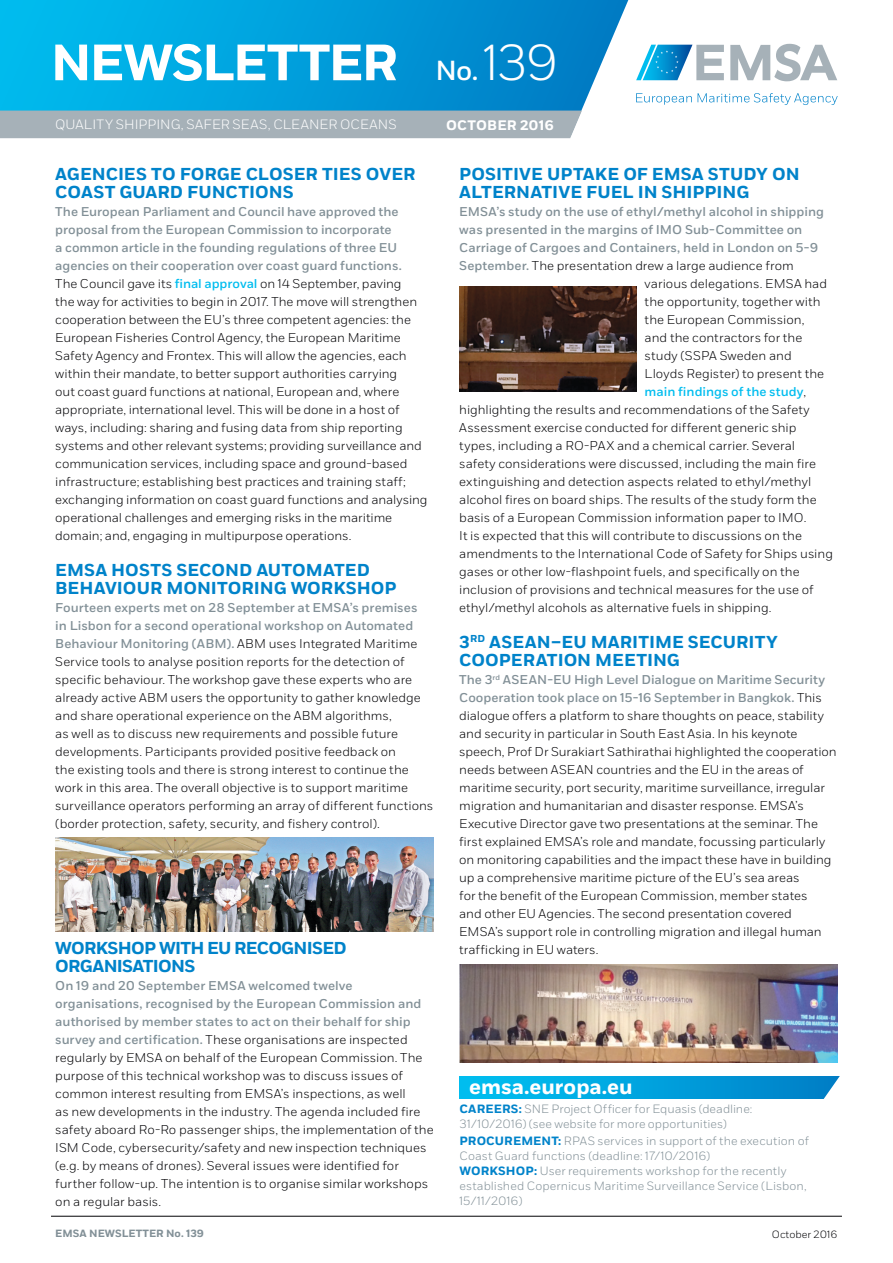
<style>
.page{position:relative;width:893px;height:1263px;background:#fff}
.page>*{position:absolute;margin:0;border:0;box-sizing:border-box;transform-origin:0 0}
.t1{font:700 50.85px "Fort";letter-spacing:-.035em;color:#fff}
.t2{font:500 27.6px "Fort";color:#fff}
.nadpis_clanku{font:700 21px "Fort";color:#fff}
.t3{font:700 17.25px/18px "Fort";color:#0083ca}
.t4{font:700 17.25px/18px "Fort";letter-spacing:-.04em;color:#0083ca}
.t5{font:700 13.8px "Fort";letter-spacing:.015em;color:#fff}
.t6{font:300 13.5px "Fort";letter-spacing:.005em;color:#fff}
.t7{font:300 12.75px/18px "Fort";color:#020205}
.t8{font:500 12.75px "Fort";color:#829097}
.t9{font:500 12.75px "Fort";color:#00bdef}
.t10{font:300 12px/15px "Fort";letter-spacing:.005em;color:#829097}
.text{font:700 10.5px "Fort";color:#829097}
.text-2{font:300 10.5px "Fort";color:#020205}
.s1{font-weight:300;font-size:50.55px}
.s2{font-weight:500;color:#829097}
.s3{font-weight:500;color:#00bdef}
.s4{font-weight:300;color:#020205}
.s5{font-weight:700;color:#0083ca}
</style>
<div class="page">
<svg style="left:0;top:0;width:641px;height:111px;background:#0ea2dc"></svg>
<svg style="left:636px;top:93px;width:202px;height:12px"></svg>
<svg style="left:636px;top:45px;width:88px;height:35px"></svg>
<svg style="left:730px;top:44px;width:107px;height:37px"></svg>
<div style="left:0;top:111px;width:582px;height:27px;background:#a6b1b8"></div>
<hr style="left:51px;top:1216px;width:791px;height:1px;background:#020205">
<div style="left:459px;top:1077px;width:388px;height:21px;background:linear-gradient(to right,#00c2f3,#007ec6)"></div>
<svg style="left:821px;top:1076px;width:26px;height:23px"></svg>
<img style="left:55px;top:838px;width:379px;height:93px">
<img style="left:459px;top:965px;width:379px;height:98px">
<img style="left:459px;top:287px;width:177px;height:104px">
<h1 class="t1" style="left:51px;top:31px;width:349px">NEWSLETTER</h1>
<p class="t6" style="left:55px;top:117px;width:343px">QUALITY SHIPPING, SAFER SEAS, CLEANER OCEANS</p>
<p class="t2" style="left:435px;top:54px;width:125px">No. <span class="s1">139</span></p>
<p class="t5" style="left:446px;top:116px;width:109px">OCTOBER 2016</p>
<p class="t3" style="left:55px;top:166px;width:362px">AGENCIES TO FORGE CLOSER TIES OVER<br>COAST GUARD FUNCTIONS</p>
<p class="t7" style="left:55px;top:203px;width:374px"><span class="s2">The European Parliament and Council have approved the proposal from the European Commission to incorporate<br>a common article in the founding regulations of three EU agencies on their cooperation over coast guard functions.<br></span>The Council gave its <span class="s3">final approval</span> on 14 September, paving<br>the way for activities to begin in 2017. The move will strengthen cooperation between the EU’s three competent agencies: the European Fisheries Control Agency, the European Maritime Safety Agency and Frontex. This will allow the agencies, each within their mandate, to better support authorities carrying<br>out coast guard functions at national, European and, where appropriate, international level. This will be done in a host of ways, including: sharing and fusing data from ship reporting systems and other relevant systems; providing surveillance and communication services, including space and ground-based infrastructure; establishing best practices and training staff; exchanging information on coast guard functions and analysing operational challenges and emerging risks in the maritime domain; and, engaging in multipurpose operations.</p>
<p class="t3" style="left:55px;top:562px;width:343px">EMSA HOSTS SECOND AUTOMATED<br>BEHAVIOUR MONITORING WORKSHOP</p>
<p class="t7" style="left:55px;top:599px;width:380px"><span class="s2">Fourteen experts met on 28 September at EMSA’s premises<br>in Lisbon for a second operational workshop on Automated Behaviour Monitoring (ABM).</span> ABM uses Integrated Maritime Service tools to analyse position reports for the detection of specific behaviour. The workshop gave these experts who are already active ABM users the opportunity to gather knowledge and share operational experience on the ABM algorithms,<br>as well as to discuss new requirements and possible future developments. Participants provided positive feedback on<br>the existing tools and there is strong interest to continue the work in this area. The overall objective is to support maritime surveillance operators performing an array of different functions (border protection, safety, security, and fishery control).</p>
<p class="t4" style="left:55px;top:940px;width:293px">WORKSHOP WITH EU RECOGNISED<br>ORGANISATIONS</p>
<p class="t7" style="left:55px;top:977px;width:380px"><span class="s2">On 19 and 20 September EMSA welcomed twelve organisations, recognised by the European Commission and authorised by member states to act on their behalf for ship survey and certification.</span> These organisations are inspected regularly by EMSA on behalf of the European Commission. The purpose of this technical workshop was to discuss issues of common interest resulting from EMSA’s inspections, as well<br>as new developments in the industry. The agenda included fire safety aboard Ro-Ro passenger ships, the implementation of the ISM Code, cybersecurity/safety and new inspection techniques (e.g. by means of drones). Several issues were identified for further follow-up. The intention is to organise similar workshops on a regular basis.</p>
<p class="t3" style="left:459px;top:166px;width:342px">POSITIVE UPTAKE OF EMSA STUDY ON<br>ALTERNATIVE FUEL IN SHIPPING</p>
<p class="t8" style="left:459px;top:204px;width:366px">EMSA’s study on the use of ethyl/methyl alcohol in shipping</p>
<p class="t8" style="left:459px;top:222px;width:345px">was presented in the margins of IMO Sub-Committee on</p>
<p class="t8" style="left:459px;top:240px;width:361px">Carriage of Cargoes and Containers, held in London on 5-9</p>
<p class="t7" style="left:459px;top:257px;width:336px"><span class="s2">September.</span> The presentation drew a large audience from</p>
<p class="t7" style="left:645px;top:275px;width:184px">various delegations. EMSA had</p>
<p class="t7" style="left:645px;top:293px;width:178px">the opportunity, together with</p>
<p class="t7" style="left:645px;top:311px;width:161px">the European Commission,</p>
<p class="t7" style="left:645px;top:329px;width:159px">and the contractors for the</p>
<p class="t7" style="left:645px;top:347px;width:149px">study (SSPA Sweden and</p>
<p class="t7" style="left:645px;top:365px;width:181px">Lloyds Register) to present the</p>
<p class="t9" style="left:645px;top:384px;width:163px">main findings of the study<span class="s4">,</span></p>
<p class="t7" style="left:459px;top:401px;width:352px">highlighting the results and recommendations of the Safety</p>
<p class="t7" style="left:459px;top:419px;width:339px">Assessment exercise conducted for different generic ship</p>
<p class="t7" style="left:459px;top:437px;width:337px">types, including a RO-PAX and a chemical carrier. Several</p>
<p class="t7" style="left:459px;top:455px;width:358px">safety considerations were discussed, including the main fire</p>
<p class="t7" style="left:459px;top:473px;width:353px">extinguishing and detection aspects related to ethyl/methyl</p>
<p class="t7" style="left:459px;top:491px;width:359px">alcohol fires on board ships. The results of the study form the</p>
<p class="t7" style="left:459px;top:509px;width:349px">basis of a European Commission information paper to IMO.</p>
<p class="t7" style="left:459px;top:527px;width:344px">It is expected that this will contribute to discussions on the</p>
<p class="t7" style="left:459px;top:545px;width:375px">amendments to the International Code of Safety for Ships using</p>
<p class="t7" style="left:459px;top:563px;width:342px">gases or other low-flashpoint fuels, and specifically on the</p>
<p class="t7" style="left:459px;top:581px;width:356px">inclusion of provisions and technical measures for the use of</p>
<p class="t7" style="left:459px;top:599px;width:314px">ethyl/methyl alcohols as alternative fuels in shipping.</p>
<p class="t3" style="left:459px;top:634px;width:320px">3<sup>RD</sup> ASEAN–EU MARITIME SECURITY<br>COOPERATION MEETING</p>
<p class="t7" style="left:459px;top:671px;width:379px"><span class="s2">The 3</span><sup>rd</sup> <span class="s2">ASEAN-EU High Level Dialogue on Maritime Security Cooperation took place on 15-16 September in Bangkok.</span> This dialogue offers a platform to share thoughts on peace, stability and security in particular in South East Asia. In his keynote speech, Prof Dr Surakiart Sathirathai highlighted the cooperation needs between ASEAN countries and the EU in the areas of maritime security, port security, maritime surveillance, irregular migration and humanitarian and disaster response. EMSA’s Executive Director gave two presentations at the seminar. The first explained EMSA’s role and mandate, focussing particularly on monitoring capabilities and the impact these have in building up a comprehensive maritime picture of the EU’s sea areas<br>for the benefit of the European Commission, member states<br>and other EU Agencies. The second presentation covered EMSA’s support role in controlling migration and illegal human trafficking in EU waters.</p>
<p class="nadpis_clanku" style="left:469px;top:1074px;width:165px">emsa.europa.eu</p>
<p class="t10" style="left:459px;top:1101px;width:294px"><span class="s5">CAREERS:</span> SNE Project Officer for Equasis (deadline:<br>31/10/2016) (see website for more opportunities)</p>
<p class="t10" style="left:459px;top:1133px;width:351px"><span class="s5">PROCUREMENT:</span> RPAS services in support of the execution of<br>Coast Guard functions (deadline: 17/10/2016)</p>
<p class="t10" style="left:459px;top:1163px;width:349px"><span class="s5">WORKSHOP:</span> User requirements workshop for the recently established Copernicus Maritime Surveillance Service (Lisbon,<br>15/11/2016)</p>
<p class="text" style="left:55px;top:1227px;width:150px">EMSA NEWSLETTER No. 139</p>
<p class="text-2" style="left:772px;top:1228px;width:67px">October 2016</p>
</div>
